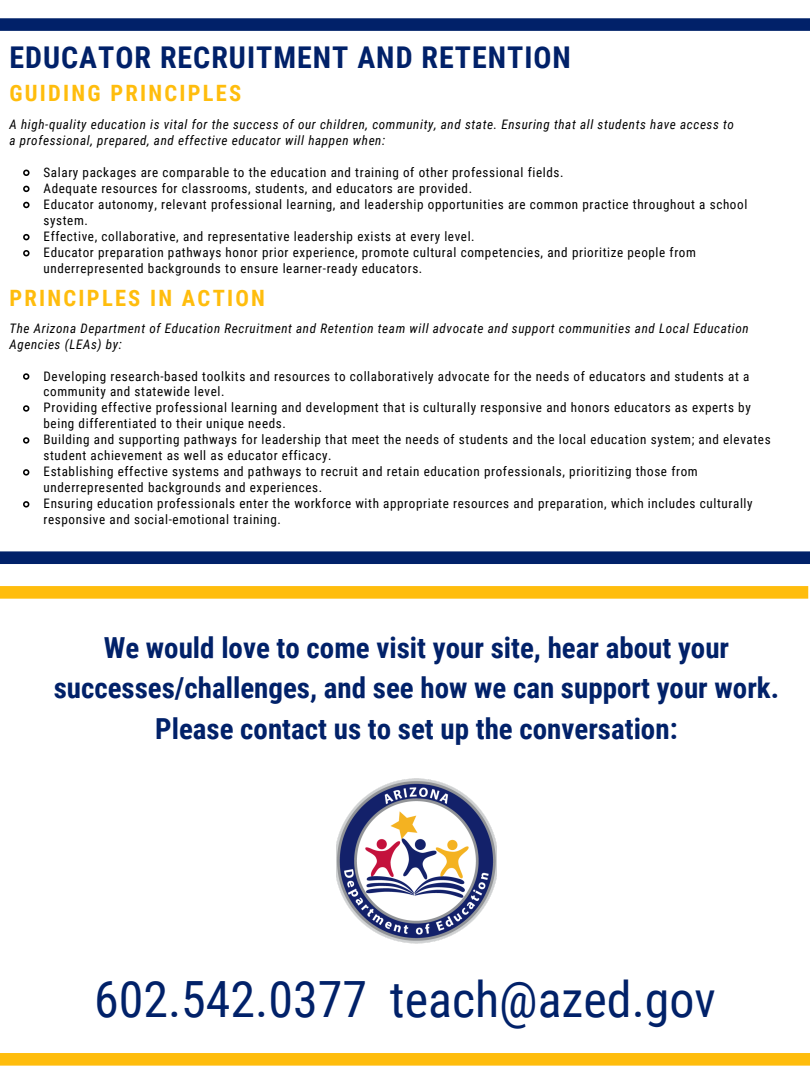
<style>
.page{position:relative;width:810px;height:1080px;background:#fff}
.page>*{position:absolute;margin:0;border:0;box-sizing:border-box;transform-origin:0 0}
.t1{font:50px "Roboto Condensed";color:#012169}
.t2{font:700 30px "Roboto Condensed";letter-spacing:.035em;color:#012169}
.t3{font:700 29px/40.2px "Roboto Condensed";color:#012169;text-align:center}
.t4{font:700 22.5px "Roboto Condensed";letter-spacing:.1em;color:#ffbd0d}
.t5{font:13.12px/16px "Roboto Condensed";letter-spacing:.045em;color:#000}
.t6{font:italic 13.12px/16.1px "Roboto Condensed";letter-spacing:.045em;color:#000}
</style>
<div class="page">
<svg style="left:0;top:18px;width:810px;height:13px"></svg>
<svg style="left:23px;top:169px;width:7px;height:7px"></svg>
<svg style="left:23px;top:185px;width:7px;height:8px"></svg>
<svg style="left:23px;top:201px;width:7px;height:8px"></svg>
<svg style="left:23px;top:233px;width:7px;height:8px"></svg>
<svg style="left:23px;top:250px;width:7px;height:7px"></svg>
<svg style="left:23px;top:373px;width:7px;height:7px"></svg>
<svg style="left:23px;top:405px;width:7px;height:7px"></svg>
<svg style="left:23px;top:437px;width:7px;height:7px"></svg>
<svg style="left:23px;top:469px;width:7px;height:7px"></svg>
<svg style="left:23px;top:501px;width:7px;height:7px"></svg>
<svg style="left:0;top:551px;width:810px;height:13px"></svg>
<svg style="left:0;top:586px;width:808px;height:13px"></svg>
<img style="left:336px;top:778px;width:161px;height:166px">
<svg style="left:0;top:1053px;width:810px;height:13px"></svg>
<p class="t2" style="left:9px;top:40px;width:563px">EDUCATOR RECRUITMENT AND RETENTION</p>
<p class="t4" style="left:9px;top:80px;width:233px">GUIDING PRINCIPLES</p>
<p class="t6" style="left:9px;top:116px;width:726px">A high-quality education is vital for the success of our children, community, and state. Ensuring that all students have access to a professional, prepared, and effective educator will happen when:</p>
<p class="t5" style="left:44px;top:164px;width:522px">Salary packages are comparable to the education and training of other professional fields.</p>
<p class="t5" style="left:44px;top:180px;width:430px">Adequate resources for classrooms, students, and educators are provided.</p>
<p class="t5" style="left:44px;top:196px;width:705px">Educator autonomy, relevant professional learning, and leadership opportunities are common practice throughout a school system.</p>
<p class="t5" style="left:44px;top:229px;width:433px">Effective, collaborative, and representative leadership exists at every level.</p>
<p class="t5" style="left:44px;top:245px;width:654px">Educator preparation pathways honor prior experience, promote cultural competencies, and prioritize people from underrepresented backgrounds to ensure learner-ready educators.</p>
<p class="t4" style="left:9px;top:285px;width:257px">PRINCIPLES IN ACTION</p>
<p class="t6" style="left:9px;top:320px;width:741px">The Arizona Department of Education Recruitment and Retention team will advocate and support communities and Local Education<br>Agencies (LEAs) by:</p>
<p class="t5" style="left:44px;top:368px;width:707px">Developing research-based toolkits and resources to collaboratively advocate for the needs of educators and students at a community and statewide level.</p>
<p class="t5" style="left:44px;top:400px;width:709px">Providing effective professional learning and development that is culturally responsive and honors educators as experts by being differentiated to their unique needs.</p>
<p class="t5" style="left:44px;top:432px;width:729px">Building and supporting pathways for leadership that meet the needs of students and the local education system; and elevates student achievement as well as educator efficacy.</p>
<p class="t5" style="left:44px;top:464px;width:656px">Establishing effective systems and pathways to recruit and retain education professionals, prioritizing those from underrepresented backgrounds and experiences.</p>
<p class="t5" style="left:44px;top:496px;width:711px">Ensuring education professionals enter the workforce with appropriate resources and preparation, which includes culturally responsive and social-emotional training.</p>
<p class="t3" style="left:54px;top:628px;width:727px">We would love to come visit your site, hear about your successes/challenges, and see how we can support your work.</p>
<p class="t3" style="left:155px;top:708px;width:524px">Please contact us to set up the conversation:</p>
<p class="t1" style="left:94px;top:970px;width:623px">602.542.0377 teach@azed.gov</p>
</div>
